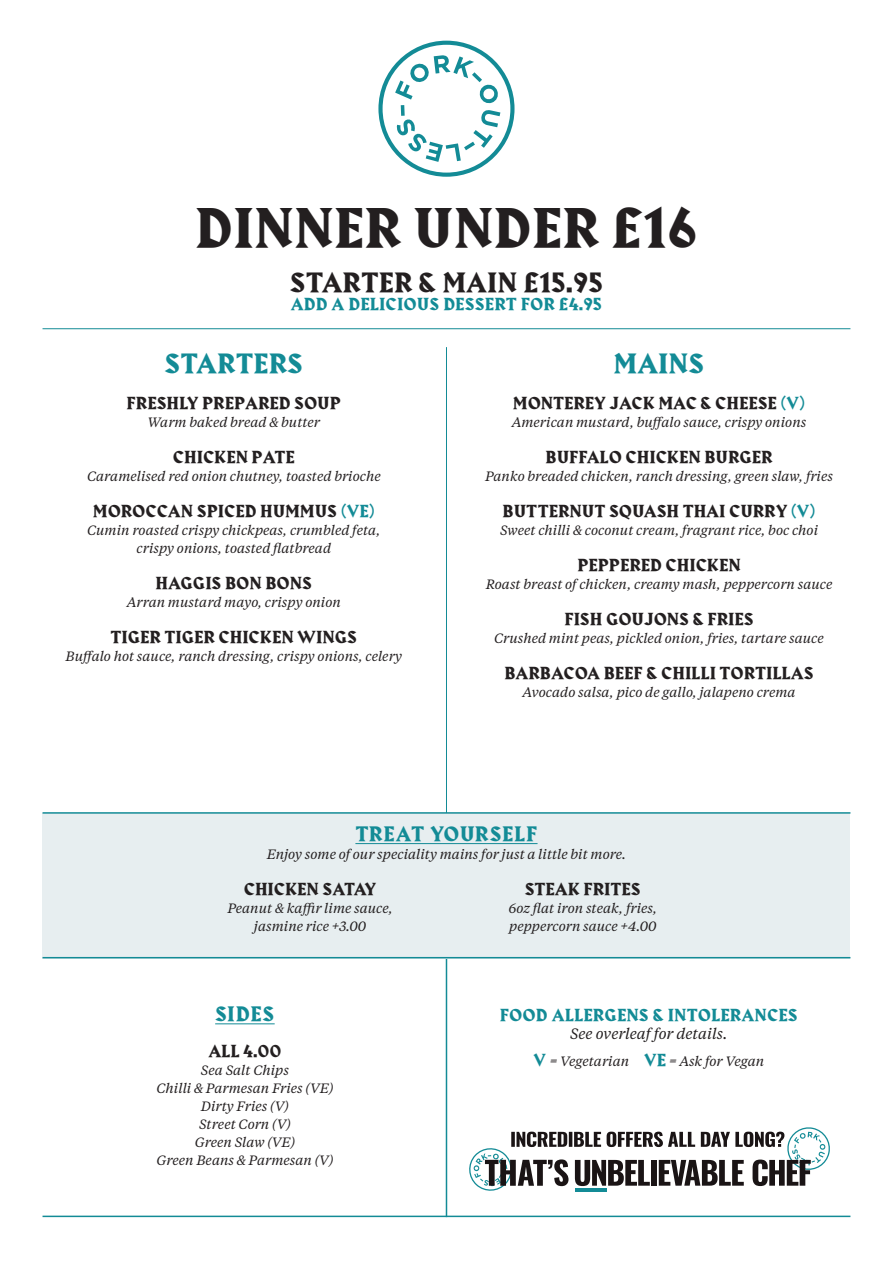
<style>
.page{position:relative;width:893px;height:1263px;background:#fff}
.page>*{position:absolute;margin:0;border:0;box-sizing:border-box;transform-origin:0 0}
.t1{font:700 48px "Harbour";color:#231f20}
.t2{font:700 24px "Harbour";color:#231f20}
.t3{font:700 24px "Harbour";color:#138b96}
.t4{font:700 18px "Harbour";letter-spacing:.01em;color:#138b96}
.t5{font:700 15px "Harbour";letter-spacing:-.01em;color:#231f20}
.t6{font:700 15px/18px "Harbour";color:#138b96;text-align:center}
.t7{font:italic 13.5px/18px "Tiempos Text";color:#231f20;text-align:center}
.s1{color:#138b96}
.s2{font-family:"Tiempos Text";font-weight:400;font-style:italic;color:#231f20}
.s3{font-family:"Harbour";font-weight:700;font-style:normal;font-size:15px;color:#138b96}
</style>
<div class="page">
<hr style="left:43px;top:328px;width:807px;height:1px;background:#138b96">
<hr style="left:446px;top:347px;width:1px;height:467px;background:#138b96">
<svg style="left:378px;top:41px;width:136px;height:136px"></svg>
<hr style="left:215px;top:1023px;width:60px;height:1px;background:#138b96">
<hr style="left:43px;top:1215px;width:807px;height:2px;background:#138b96">
<svg style="left:469px;top:1127px;width:361px;height:65px"></svg>
<hr style="left:446px;top:958px;width:1px;height:259px;background:#138b96">
<div style="left:43px;top:813px;width:807px;height:145px;background:#e7eef0"></div>
<hr style="left:355px;top:843px;width:183px;height:1px;background:#138b96">
<hr style="left:43px;top:812px;width:807px;height:2px;background:#138b96">
<hr style="left:43px;top:957px;width:807px;height:1px;background:#138b96">
<p class="t1" style="left:195px;top:196px;width:504px">DINNER UNDER £16</p>
<p class="t2" style="left:290px;top:267px;width:315px">STARTER &amp; MAIN £15.95</p>
<p class="t6" style="left:291px;top:296px;width:313px">ADD A DELICIOUS DESSERT FOR £4.95</p>
<p class="t3" style="left:165px;top:348px;width:140px">STARTERS</p>
<p class="t5" style="left:127px;top:393px;width:216px">FRESHLY PREPARED SOUP</p>
<p class="t7" style="left:148px;top:413px;width:174px">Warm baked bread &amp; butter</p>
<p class="t5" style="left:173px;top:447px;width:123px">CHICKEN PATE</p>
<p class="t7" style="left:87px;top:467px;width:295px">Caramelised red onion chutney, toasted brioche</p>
<p class="t5" style="left:93px;top:501px;width:283px">MOROCCAN SPICED HUMMUS <span class="s1">(VE)</span></p>
<p class="t7" style="left:87px;top:521px;width:295px">Cumin roasted crispy chickpeas, crumbled feta, crispy onions, toasted flatbread</p>
<p class="t5" style="left:156px;top:573px;width:158px">HAGGIS BON BONS</p>
<p class="t7" style="left:127px;top:593px;width:216px">Arran mustard mayo, crispy onion</p>
<p class="t5" style="left:111px;top:627px;width:248px">TIGER TIGER CHICKEN WINGS</p>
<p class="t7" style="left:66px;top:647px;width:338px">Buffalo hot sauce, ranch dressing, crispy onions, celery</p>
<p class="t3" style="left:614px;top:348px;width:93px">MAINS</p>
<p class="t5" style="left:513px;top:393px;width:294px">MONTEREY JACK MAC &amp; CHEESE <span class="s1">(V)</span></p>
<p class="t7" style="left:512px;top:413px;width:296px">American mustard, buffalo sauce, crispy onions</p>
<p class="t5" style="left:545px;top:447px;width:229px">BUFFALO CHICKEN BURGER</p>
<p class="t7" style="left:485px;top:467px;width:349px">Panko breaded chicken, ranch dressing, green slaw, fries</p>
<p class="t5" style="left:503px;top:501px;width:315px">BUTTERNUT SQUASH THAI CURRY <span class="s1">(V)</span></p>
<p class="t7" style="left:500px;top:521px;width:320px">Sweet chilli &amp; coconut cream, fragrant rice, boc choi</p>
<p class="t5" style="left:577px;top:555px;width:165px">PEPPERED CHICKEN</p>
<p class="t7" style="left:486px;top:575px;width:348px">Roast breast of chicken, creamy mash, peppercorn sauce</p>
<p class="t5" style="left:564px;top:609px;width:191px">FISH GOUJONS &amp; FRIES</p>
<p class="t7" style="left:494px;top:629px;width:331px">Crushed mint peas, pickled onion, fries, tartare sauce</p>
<p class="t5" style="left:504px;top:663px;width:311px">BARBACOA BEEF &amp; CHILLI TORTILLAS</p>
<p class="t7" style="left:522px;top:683px;width:275px">Avocado salsa, pico de gallo, jalapeno crema</p>
<p class="t4" style="left:355px;top:822px;width:184px">TREAT YOURSELF</p>
<p class="t7" style="left:267px;top:845px;width:361px">Enjoy some of our speciality mains for just a little bit more.</p>
<p class="t5" style="left:244px;top:879px;width:134px">CHICKEN SATAY</p>
<p class="t7" style="left:227px;top:899px;width:167px">Peanut &amp; kaffir lime sauce, jasmine rice +3.00</p>
<p class="t5" style="left:525px;top:879px;width:118px">STEAK FRITES</p>
<p class="t7" style="left:508px;top:899px;width:150px;text-align:left">6oz flat iron steak, fries, peppercorn sauce +4.00</p>
<p class="t4" style="left:215px;top:1002px;width:61px">SIDES</p>
<p class="t5" style="left:208px;top:1041px;width:75px">ALL 4.00</p>
<p class="t7" style="left:201px;top:1061px;width:89px">Sea Salt Chips</p>
<p class="t7" style="left:157px;top:1079px;width:178px">Chilli &amp; Parmesan Fries (VE)</p>
<p class="t7" style="left:201px;top:1097px;width:89px">Dirty Fries (V)</p>
<p class="t7" style="left:199px;top:1115px;width:93px">Street Corn (V)</p>
<p class="t7" style="left:195px;top:1133px;width:102px">Green Slaw (VE)</p>
<p class="t7" style="left:156px;top:1151px;width:178px">Green Beans &amp; Parmesan (V)</p>
<p class="t6" style="left:500px;top:1007px;width:300px">FOOD ALLERGENS &amp; INTOLERANCES<br><span class="s2">See overleaf for details.</span></p>
<p class="t7" style="left:534px;top:1052px;width:232px"><span class="s3">V</span> = Vegetarian <span class="s3">VE</span> = Ask for Vegan</p>
</div>
